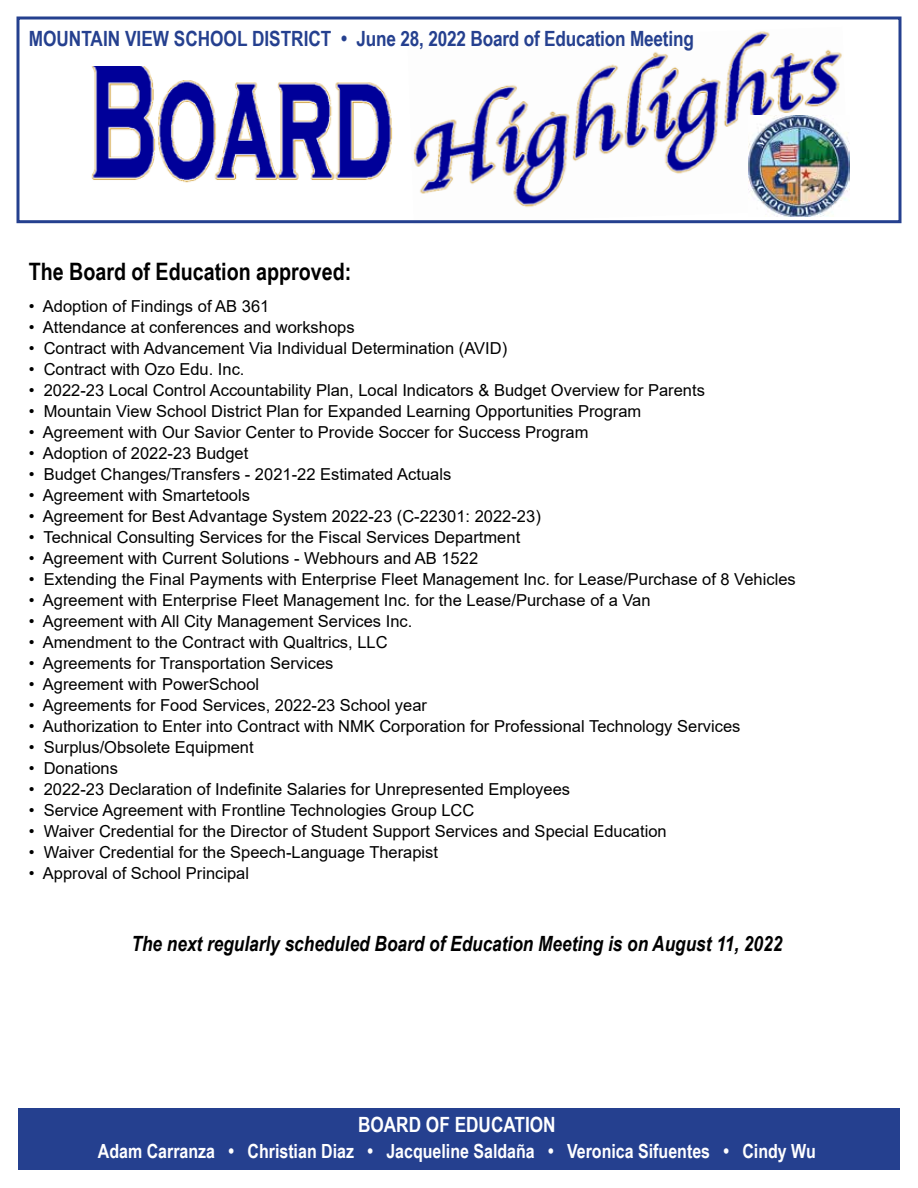
<style>
.page{position:relative;width:918px;height:1188px;background:#fff}
.page>*{position:absolute;margin:0;border:0;box-sizing:border-box;transform-origin:0 0}
.t1{font:700 24px "Arial Narrow";color:#000}
.t2{font:italic 700 21px "Arial Narrow";color:#000}
.t3{font:700 21px "Arial Narrow";letter-spacing:-.01em;color:#25408f}
.t4{font:700 21px "Arial Narrow";color:#fff}
.t5{font:700 19.5px "Arial Narrow";color:#fff}
.t6{font:16.5px "Arial";color:#000}
</style>
<div class="page">
<img style="left:91px;top:67px;width:302px;height:116px">
<img style="left:408px;top:31px;width:441px;height:193px">
<img style="left:748px;top:115px;width:102px;height:102px">
<div style="left:16px;top:16px;width:886px;height:207px;border:3px solid #25408f"></div>
<div style="left:18px;top:1109px;width:882px;height:61px;background:#25408f"></div>
<p class="t3" style="left:29px;top:22px;width:667px">MOUNTAIN VIEW SCHOOL DISTRICT • June 28, 2022 Board of Education Meeting</p>
<h1 class="t1" style="left:29px;top:254px;width:324px">The Board of Education approved:</h1>
<p class="t6" style="left:29px;top:295px;width:242px">• Adoption of Findings of AB 361</p>
<p class="t6" style="left:29px;top:316px;width:327px">• Attendance at conferences and workshops</p>
<p class="t6" style="left:29px;top:337px;width:480px">• Contract with Advancement Via Individual Determination (AVID)</p>
<p class="t6" style="left:29px;top:358px;width:217px">• Contract with Ozo Edu. Inc.</p>
<p class="t6" style="left:29px;top:379px;width:678px">• 2022-23 Local Control Accountability Plan, Local Indicators &amp; Budget Overview for Parents</p>
<p class="t6" style="left:29px;top:400px;width:614px">• Mountain View School District Plan for Expanded Learning Opportunities Program</p>
<p class="t6" style="left:29px;top:421px;width:561px">• Agreement with Our Savior Center to Provide Soccer for Success Program</p>
<p class="t6" style="left:29px;top:442px;width:221px">• Adoption of 2022-23 Budget</p>
<p class="t6" style="left:29px;top:463px;width:424px">• Budget Changes/Transfers - 2021-22 Estimated Actuals</p>
<p class="t6" style="left:29px;top:484px;width:223px">• Agreement with Smartetools</p>
<p class="t6" style="left:29px;top:505px;width:514px">• Agreement for Best Advantage System 2022-23 (C-22301: 2022-23)</p>
<p class="t6" style="left:29px;top:526px;width:493px">• Technical Consulting Services for the Fiscal Services Department</p>
<p class="t6" style="left:29px;top:547px;width:451px">• Agreement with Current Solutions - Webhours and AB 1522</p>
<p class="t6" style="left:29px;top:568px;width:769px">• Extending the Final Payments with Enterprise Fleet Management Inc. for Lease/Purchase of 8 Vehicles</p>
<p class="t6" style="left:29px;top:589px;width:623px">• Agreement with Enterprise Fleet Management Inc. for the Lease/Purchase of a Van</p>
<p class="t6" style="left:29px;top:610px;width:385px">• Agreement with All City Management Services Inc.</p>
<p class="t6" style="left:29px;top:631px;width:360px">• Amendment to the Contract with Qualtrics, LLC</p>
<p class="t6" style="left:29px;top:652px;width:306px">• Agreements for Transportation Services</p>
<p class="t6" style="left:29px;top:673px;width:232px">• Agreement with PowerSchool</p>
<p class="t6" style="left:29px;top:694px;width:400px">• Agreements for Food Services, 2022-23 School year</p>
<p class="t6" style="left:29px;top:715px;width:713px">• Authorization to Enter into Contract with NMK Corporation for Professional Technology Services</p>
<p class="t6" style="left:29px;top:736px;width:226px">• Surplus/Obsolete Equipment</p>
<p class="t6" style="left:29px;top:757px;width:91px">• Donations</p>
<p class="t6" style="left:29px;top:778px;width:543px">• 2022-23 Declaration of Indefinite Salaries for Unrepresented Employees</p>
<p class="t6" style="left:29px;top:799px;width:447px">• Service Agreement with Frontline Technologies Group LCC</p>
<p class="t6" style="left:29px;top:820px;width:639px">• Waiver Credential for the Director of Student Support Services and Special Education</p>
<p class="t6" style="left:29px;top:841px;width:411px">• Waiver Credential for the Speech-Language Therapist</p>
<p class="t6" style="left:29px;top:862px;width:222px">• Approval of School Principal</p>
<p class="t2" style="left:132px;top:928px;width:652px">The next regularly scheduled Board of Education Meeting is on August 11, 2022</p>
<p class="t4" style="left:358px;top:1109px;width:199px">BOARD OF EDUCATION</p>
<p class="t5" style="left:98px;top:1136px;width:719px">Adam Carranza • Christian Diaz • Jacqueline Saldaña • Veronica Sifuentes • Cindy Wu</p>
</div>
